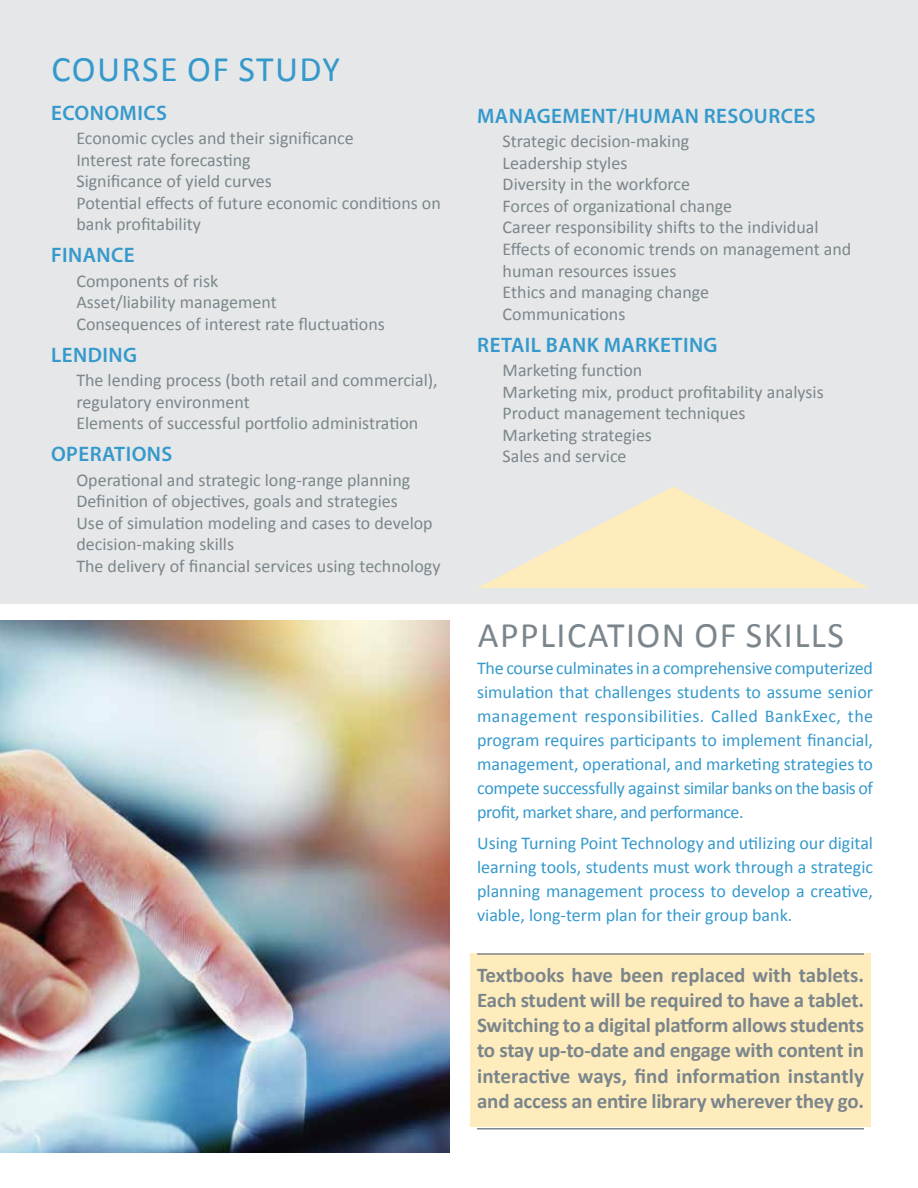
<style>
.page{position:relative;width:918px;height:1188px;background:#fff}
.page>*{position:absolute;margin:0;border:0;box-sizing:border-box;transform-origin:0 0}
.t1{font:36px "Calibri";letter-spacing:.04em;color:#7b868c}
.t2{font:36px "Calibri";letter-spacing:.04em;color:#3599cc}
.t3{font:700 21px/25.2px "Calibri";letter-spacing:-.01em;color:#7b868c;text-align:justify}
.t4{font:600 21px "Myriad Pro";letter-spacing:.02em;color:#3599cc}
.t5{font:18px/21.6px "Calibri";color:#7b868c}
.t6{font:18px/24px "Calibri";letter-spacing:-.025em;color:#3599cc;text-align:justify}
</style>
<div class="page">
<div style="left:0;top:0;width:918px;height:604px;background:#e5e7e8"></div>
<div style="left:470px;top:953px;width:401px;height:174px;background:#ffecbc"></div>
<hr style="left:477px;top:953px;width:387px;height:2px;background:#7b868c">
<hr style="left:477px;top:1128px;width:387px;height:2px;background:#7b868c">
<img style="left:0;top:620px;width:450px;height:533px">
<svg style="left:478px;top:487px;width:391px;height:101px"></svg>
<h1 class="t2" style="left:52px;top:46px;width:290px">COURSE OF STUDY</h1>
<p class="t4" style="left:51px;top:99px;width:117px">ECONOMICS</p>
<p class="t5" style="left:76px;top:127px;width:366px">Economic cycles and their significance<br>Interest rate forecasting<br>Significance of yield curves<br>Potential effects of future economic conditions on bank profitability</p>
<p class="t4" style="left:51px;top:242px;width:85px">FINANCE</p>
<p class="t5" style="left:76px;top:270px;width:310px">Components of risk<br>Asset/liability management<br>Consequences of interest rate fluctuations</p>
<p class="t4" style="left:51px;top:341px;width:87px">LENDING</p>
<p class="t5" style="left:76px;top:369px;width:363px">The lending process (both retail and commercial), regulatory environment<br>Elements of successful portfolio administration</p>
<p class="t4" style="left:51px;top:441px;width:123px">OPERATIONS</p>
<p class="t5" style="left:76px;top:469px;width:366px">Operational and strategic long-range planning Definition of objectives, goals and strategies<br>Use of simulation modeling and cases to develop decision-making skills<br>The delivery of financial services using technology</p>
<p class="t4" style="left:477px;top:102px;width:340px">MANAGEMENT/HUMAN RESOURCES</p>
<p class="t5" style="left:503px;top:130px;width:350px">Strategic decision-making<br>Leadership styles<br>Diversity in the workforce<br>Forces of organizational change<br>Career responsibility shifts to the individual<br>Effects of economic trends on management and human resources issues<br>Ethics and managing change<br>Communications</p>
<p class="t4" style="left:477px;top:331px;width:242px">RETAIL BANK MARKETING</p>
<p class="t5" style="left:503px;top:359px;width:323px">Marketing function<br>Marketing mix, product profitability analysis<br>Product management techniques<br>Marketing strategies<br>Sales and service</p>
<h1 class="t1" style="left:478px;top:613px;width:368px">APPLICATION OF SKILLS</h1>
<p class="t6" style="left:477px;top:656px;width:398px">The course culminates in a comprehensive computerized simulation that challenges students to assume senior management responsibilities. Called BankExec, the program requires participants to implement financial, management, operational, and marketing strategies to compete successfully against similar banks on the basis of profit, market share, and performance.</p>
<p class="t6" style="left:477px;top:831px;width:398px">Using Turning Point Technology and utilizing our digital learning tools, students must work through a strategic planning management process to develop a creative, viable, long-term plan for their group bank.</p>
<p class="t3" style="left:477px;top:962px;width:388px">Textbooks have been replaced with tablets.<br>Each student will be required to have a tablet.<br>Switching to a digital platform allows students to stay up-to-date and engage with content in interactive ways, find information instantly and access an entire library wherever they go.</p>
</div>
